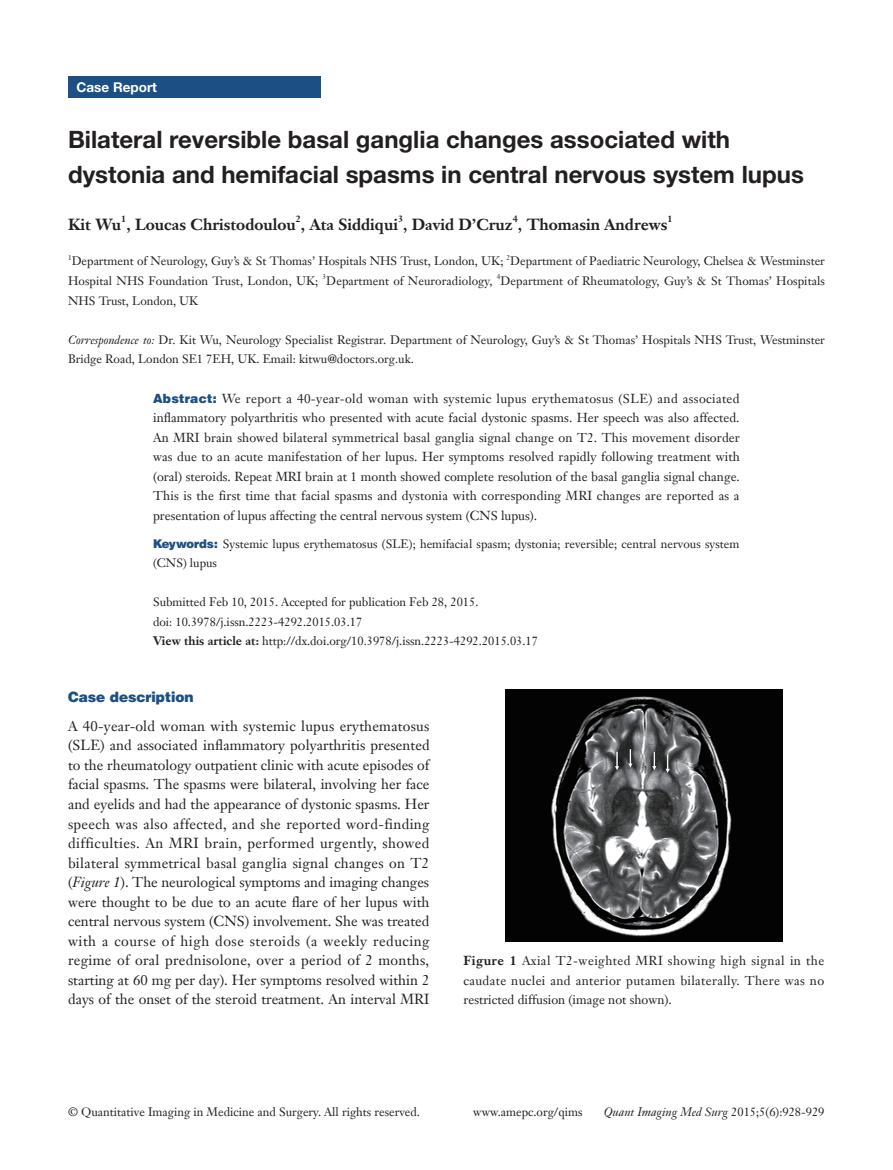
<style>
.page{position:relative;width:893px;height:1170px;background:#fff}
.page>*{position:absolute;margin:0;border:0;box-sizing:border-box;transform-origin:0 0}
.t1{font:700 24px/34.5px "Helvetica Neue LT Pro";color:#231f20}
.t2{font:700 15.75px "Janson Text LT";color:#231f20}
.t3{font:14.25px/19.5px "Janson Text LT";color:#231f20;text-align:justify}
.t4{font:900 14.25px "Helvetica";color:#1c5085}
.t5{font:700 13.5px "Helvetica Neue LT Pro";color:#fff}
.t6{font:12.75px/19.5px "Janson Text LT";color:#231f20;text-align:justify}
.t7{font:12px/19.5px "Janson Text LT";color:#231f20}
.t8{font:italic 12px "Janson Text LT";color:#231f20}
.t9{font:700 9.15px "Janson Text LT";color:#231f20}
.t10{font:7.05px "Janson Text LT";color:#231f20}
.s1{font-style:italic}
.s2{font-family:"Helvetica";font-weight:900;color:#1c5085}
.s3{font-weight:700}
.s4{font-style:normal}
</style>
<div class="page">
<div style="left:68px;top:77px;width:252px;height:21px;background:#1c5085"></div>
<img style="left:506px;top:689px;width:276px;height:252px">
<p class="t5" style="left:77px;top:79px;width:82px">Case Report</p>
<h1 class="t1" style="left:68px;top:122px;width:737px">Bilateral reversible basal ganglia changes associated with dystonia and hemifacial spasms in central nervous system lupus</h1>
<h2 class="t2" style="left:68px;top:214px;width:601px">Kit Wu , Loucas Christodoulou , Ata Siddiqui , David D’Cruz , Thomasin Andrews</h2>
<p class="t9" style="left:121px;top:213px;width:7px">1</p>
<p class="t9" style="left:296px;top:213px;width:7px">2</p>
<p class="t9" style="left:398px;top:213px;width:7px">3</p>
<p class="t9" style="left:513px;top:213px;width:7px">4</p>
<p class="t9" style="left:668px;top:213px;width:7px">1</p>
<p class="t10" style="left:68px;top:253px;width:5px">1</p>
<p class="t7" style="left:72px;top:251px;width:433px">Department of Neurology, Guy’s &amp; St Thomas’ Hospitals NHS Trust, London, UK;</p>
<p class="t10" style="left:507px;top:253px;width:5px">2</p>
<p class="t7" style="left:510px;top:251px;width:316px">Department of Paediatric Neurology, Chelsea &amp; Westminster</p>
<p class="t7" style="left:68px;top:271px;width:252px">Hospital NHS Foundation Trust, London, UK;</p>
<p class="t10" style="left:323px;top:272px;width:5px">3</p>
<p class="t7" style="left:326px;top:271px;width:168px">Department of Neuroradiology,</p>
<p class="t10" style="left:497px;top:272px;width:5px">4</p>
<p class="t7" style="left:500px;top:271px;width:326px">Department of Rheumatology, Guy’s &amp; St Thomas’ Hospitals</p>
<p class="t7" style="left:68px;top:290px;width:132px">NHS Trust, London, UK</p>
<p class="t7" style="left:68px;top:329px;width:758px"><span class="s1">Correspondence to:</span> Dr. Kit Wu, Neurology Specialist Registrar. Department of Neurology, Guy’s &amp; St Thomas’ Hospitals NHS Trust, Westminster<br>Bridge Road, London SE1 7EH, UK. Email: kitwu@doctors.org.uk.</p>
<p class="t6" style="left:153px;top:388px;width:588px"><span class="s2">Abstract:</span> We report a 40-year-old woman with systemic lupus erythematosus (SLE) and associated inflammatory polyarthritis who presented with acute facial dystonic spasms. Her speech was also affected.<br>An MRI brain showed bilateral symmetrical basal ganglia signal change on T2. This movement disorder was due to an acute manifestation of her lupus. Her symptoms resolved rapidly following treatment with (oral) steroids. Repeat MRI brain at 1 month showed complete resolution of the basal ganglia signal change.<br>This is the first time that facial spasms and dystonia with corresponding MRI changes are reported as a presentation of lupus affecting the central nervous system (CNS lupus).</p>
<p class="t7" style="left:153px;top:533px;width:588px"><span class="s2">Keywords:</span> Systemic lupus erythematosus (SLE); hemifacial spasm; dystonia; reversible; central nervous system (CNS) lupus</p>
<p class="t7" style="left:153px;top:592px;width:386px">Submitted Feb 10, 2015. Accepted for publication Feb 28, 2015.<br>doi: 10.3978/j.issn.2223-4292.2015.03.17<br><span class="s3">View this article at:</span> http://dx.doi.org/10.3978/j.issn.2223-4292.2015.03.17</p>
<p class="t4" style="left:68px;top:687px;width:127px">Case description</p>
<p class="t3" style="left:68px;top:716px;width:363px">A 40-year-old woman with systemic lupus erythematosus (SLE) and associated inflammatory polyarthritis presented to the rheumatology outpatient clinic with acute episodes of facial spasms. The spasms were bilateral, involving her face and eyelids and had the appearance of dystonic spasms. Her speech was also affected, and she reported word-finding difficulties. An MRI brain, performed urgently, showed bilateral symmetrical basal ganglia signal changes on T2 (<span class="s1">Figure 1</span>). The neurological symptoms and imaging changes were thought to be due to an acute flare of her lupus with central nervous system (CNS) involvement. She was treated with a course of high dose steroids (a weekly reducing regime of oral prednisolone, over a period of 2 months, starting at 60 mg per day). Her symptoms resolved within 2 days of the onset of the steroid treatment. An interval MRI</p>
<p class="t6" style="left:463px;top:950px;width:362px"><span class="s3">Figure 1</span> Axial T2-weighted MRI showing high signal in the caudate nuclei and anterior putamen bilaterally. There was no restricted diffusion (image not shown).</p>
<p class="t7" style="left:68px;top:1102px;width:354px">© Quantitative Imaging in Medicine and Surgery. All rights reserved.</p>
<p class="t7" style="left:473px;top:1102px;width:111px">www.amepc.org/qims</p>
<p class="t8" style="left:604px;top:1104px;width:222px">Quant Imaging Med Surg <span class="s4">2015;5(6):928-929</span></p>
</div>
